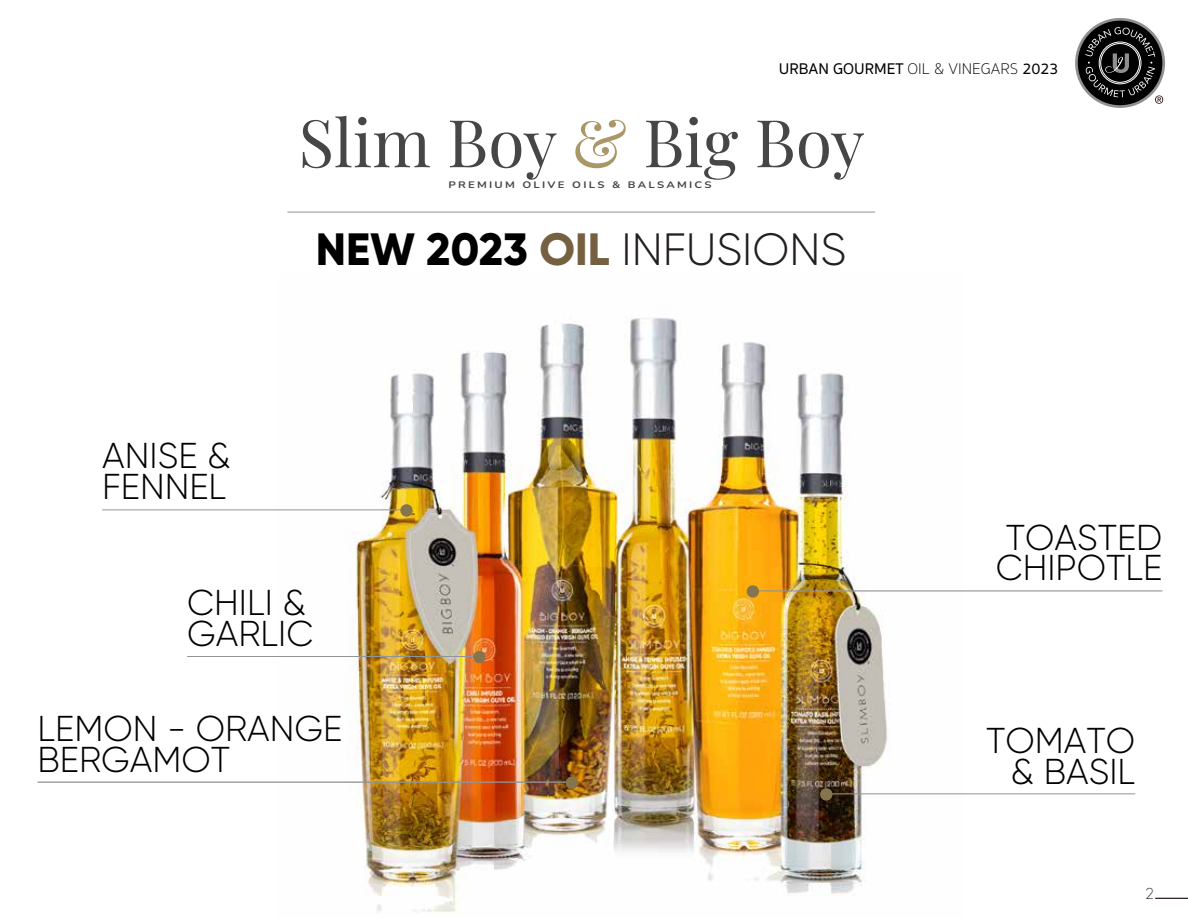
<style>
.page{position:relative;width:1188px;height:918px;background:#fff}
.page>*{position:absolute;margin:0;border:0;box-sizing:border-box;transform-origin:0 0}
.t1{font:66px "Playfair Display";color:#454745}
.t2{font:300 45.15px "Gilroy";color:#231f20}
.t3{font:300 36px/30.9px "Gilroy";color:#000}
.t4{font:500 15.9px "Sukhumvit Set";color:#000}
.t5{font:300 15.6px "Geosans";color:#332525}
.t6{font:700 9.45px "Nunito";letter-spacing:.2em;color:#454745;scale:1.2 1}
.s1{font-weight:100}
.s2{color:#aa9767}
.s3{font-weight:800;color:#000}
.s4{font-weight:800;color:#756042}
</style>
<div class="page">
<hr style="left:287px;top:212px;width:588px;height:1px;background:#929497">
<img style="left:279px;top:318px;width:684px;height:595px">
<hr style="left:102px;top:509px;width:305px;height:1px;background:#929497">
<div style="left:400px;top:504px;width:13px;height:13px;background:#85754e;border-radius:50%"></div>
<hr style="left:187px;top:656px;width:292px;height:1px;background:#929497">
<div style="left:473px;top:651px;width:13px;height:12px;background:#85754e;border-radius:50%"></div>
<hr style="left:38px;top:781px;width:534px;height:2px;background:#929497">
<div style="left:566px;top:777px;width:12px;height:12px;background:#85754e;border-radius:50%"></div>
<hr style="left:753px;top:590px;width:409px;height:1px;background:#929497">
<div style="left:747px;top:585px;width:12px;height:13px;background:#85754e;border-radius:50%"></div>
<hr style="left:826px;top:793px;width:309px;height:1px;background:#929497">
<div style="left:820px;top:788px;width:12px;height:13px;background:#85754e;border-radius:50%"></div>
<svg style="left:1075px;top:18px;width:90px;height:90px"></svg>
<div style="left:1078px;top:21px;width:84px;height:84px;background:#000;border-radius:50%"></div>
<svg style="left:1085px;top:27px;width:78px;height:77px"></svg>
<hr style="left:1155px;top:898px;width:33px;height:1px;background:#332525">
<p class="t4" style="left:779px;top:58px;width:281px">URBAN GOURMET <span class="s1">OIL &amp; VINEGARS</span> 2023</p>
<h1 class="t1" style="left:298px;top:91px;width:568px">Slim Boy <span class="s2">&amp;</span> Big Boy</h1>
<p class="t6" style="left:448px;top:178px;width:221px">PREMIUM OLIVE OILS &amp; BALSAMICS</p>
<p class="t3" style="left:102px;top:440px;width:130px">ANISE &amp;<br>FENNEL</p>
<p class="t2" style="left:316px;top:222px;width:532px"><span class="s3">NEW 2023</span> <span class="s4">OIL</span> INFUSIONS</p>
<p class="t3" style="left:187px;top:587px;width:128px">CHILI &amp;<br>GARLIC</p>
<p class="t3" style="left:38px;top:712px;width:306px">LEMON - ORANGE<br>BERGAMOT</p>
<p class="t3" style="left:996px;top:521px;width:168px">TOASTED<br>CHIPOTLE</p>
<p class="t3" style="left:986px;top:725px;width:151px;text-align:right">TOMATO &amp; BASIL</p>
<p class="t5" style="left:1145px;top:885px;width:10px">2</p>
</div>
